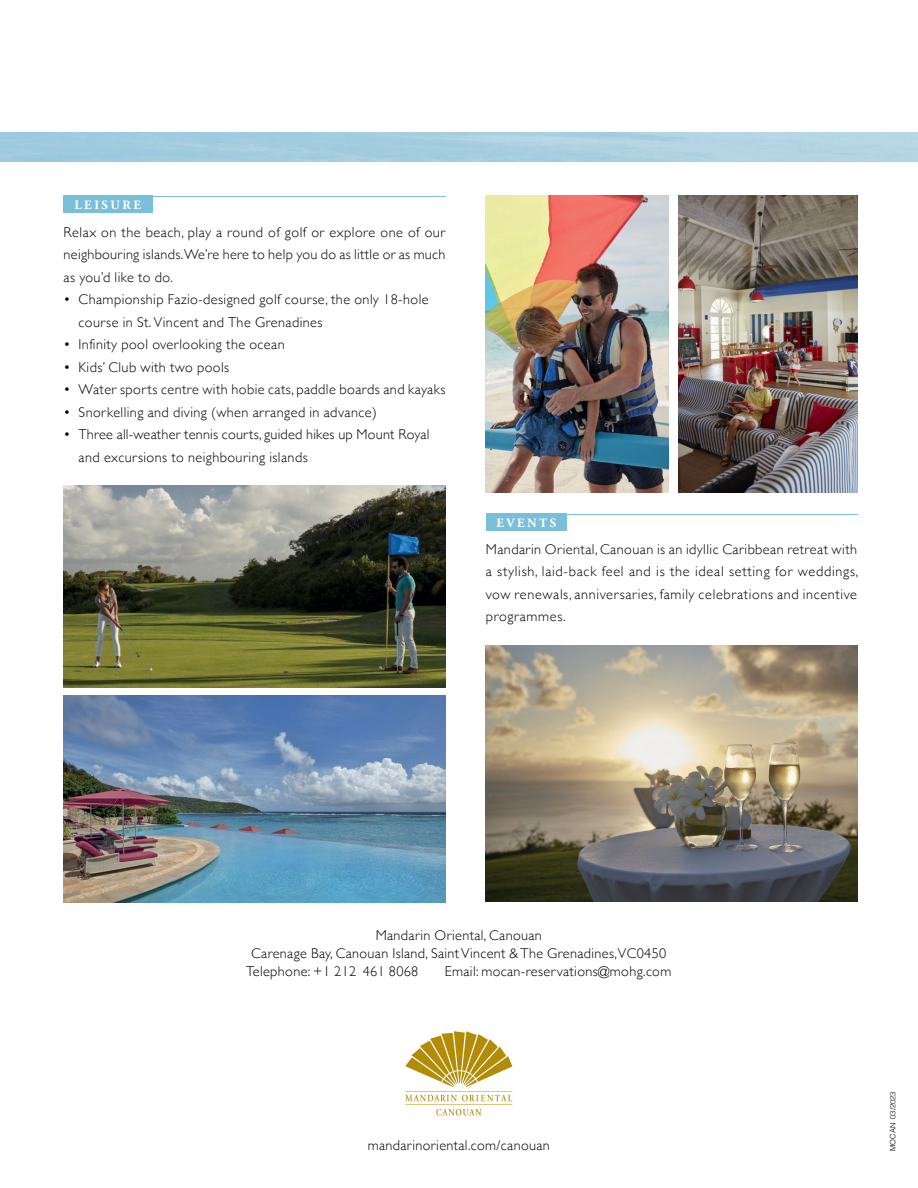
<style>
.page{position:relative;width:918px;height:1188px;background:#fff}
.page>*{position:absolute;margin:0;border:0;box-sizing:border-box;transform-origin:0 0}
.t1{font:300 14.25px/22.5px "Gill Sans";letter-spacing:.03em;color:#000;text-align:justify}
.t2{font:700 12.75px "Adobe Garamond Pro";letter-spacing:.195em;color:#fff}
.t3{font:300 7.5px "Helvetica";color:#000}
</style>
<div class="page">
<svg style="left:405px;top:1031px;width:107px;height:56px"></svg>
<svg style="left:436px;top:1109px;width:45px;height:7px"></svg>
<hr style="left:405px;top:1091px;width:107px;height:1px;background:#b38c06">
<hr style="left:405px;top:1104px;width:107px;height:1px;background:#b38c06">
<svg style="left:405px;top:1095px;width:107px;height:6px"></svg>
<img style="left:486px;top:645px;width:371px;height:257px">
<img style="left:64px;top:695px;width:381px;height:208px">
<div style="left:64px;top:196px;width:89px;height:17px;background:#7abfd9"></div>
<hr style="left:64px;top:196px;width:382px;height:1px;background:#7abfd9">
<div style="left:486px;top:514px;width:81px;height:17px;background:#7abfd9"></div>
<hr style="left:486px;top:514px;width:371px;height:1px;background:#7abfd9">
<img style="left:64px;top:485px;width:381px;height:203px">
<img style="left:678px;top:196px;width:179px;height:296px">
<img style="left:486px;top:196px;width:183px;height:296px">
<p class="t2" style="left:74px;top:197px;width:68px">LEISURE</p>
<p class="t1" style="left:64px;top:220px;width:383px">Relax on the beach, play a round of golf or explore one of our neighbouring islands. We’re here to help you do as little or as much as you’d like to do.</p>
<p class="t1" style="left:79px;top:288px;width:352px;text-indent:-15px">• Championship Fazio-designed golf course, the only 18-hole course in St. Vincent and The Grenadines</p>
<p class="t1" style="left:64px;top:333px;width:223px">• Infinity pool overlooking the ocean</p>
<p class="t1" style="left:64px;top:355px;width:167px">• Kids’ Club with two pools</p>
<p class="t1" style="left:64px;top:378px;width:383px">• Water sports centre with hobie cats, paddle boards and kayaks</p>
<p class="t1" style="left:64px;top:400px;width:315px">• Snorkelling and diving (when arranged in advance)</p>
<p class="t1" style="left:79px;top:423px;width:352px;text-indent:-15px">• Three all-weather tennis courts, guided hikes up Mount Royal and excursions to neighbouring islands</p>
<p class="t2" style="left:497px;top:515px;width:61px">EVENTS</p>
<p class="t1" style="left:486px;top:537px;width:374px">Mandarin Oriental, Canouan is an idyllic Caribbean retreat with a stylish, laid-back feel and is the ideal setting for weddings, vow renewals, anniversaries, family celebrations and incentive programmes.</p>
<p class="t1" style="left:376px;top:923px;width:168px">Mandarin Oriental, Canouan</p>
<p class="t1" style="left:251px;top:941px;width:417px">Carenage Bay, Canouan Island, Saint Vincent &amp; The Grenadines, VC0450</p>
<p class="t1" style="left:246px;top:959px;width:174px">Telephone: +1 212 461 8068</p>
<p class="t1" style="left:445px;top:959px;width:228px">Email: mocan-reservations@mohg.com</p>
<p class="t1" style="left:368px;top:1133px;width:184px">mandarinoriental.com/canouan</p>
<p class="t3" style="left:886px;top:1151px;width:61px;rotate:-90deg">MOCAN 03/2023</p>
</div>
